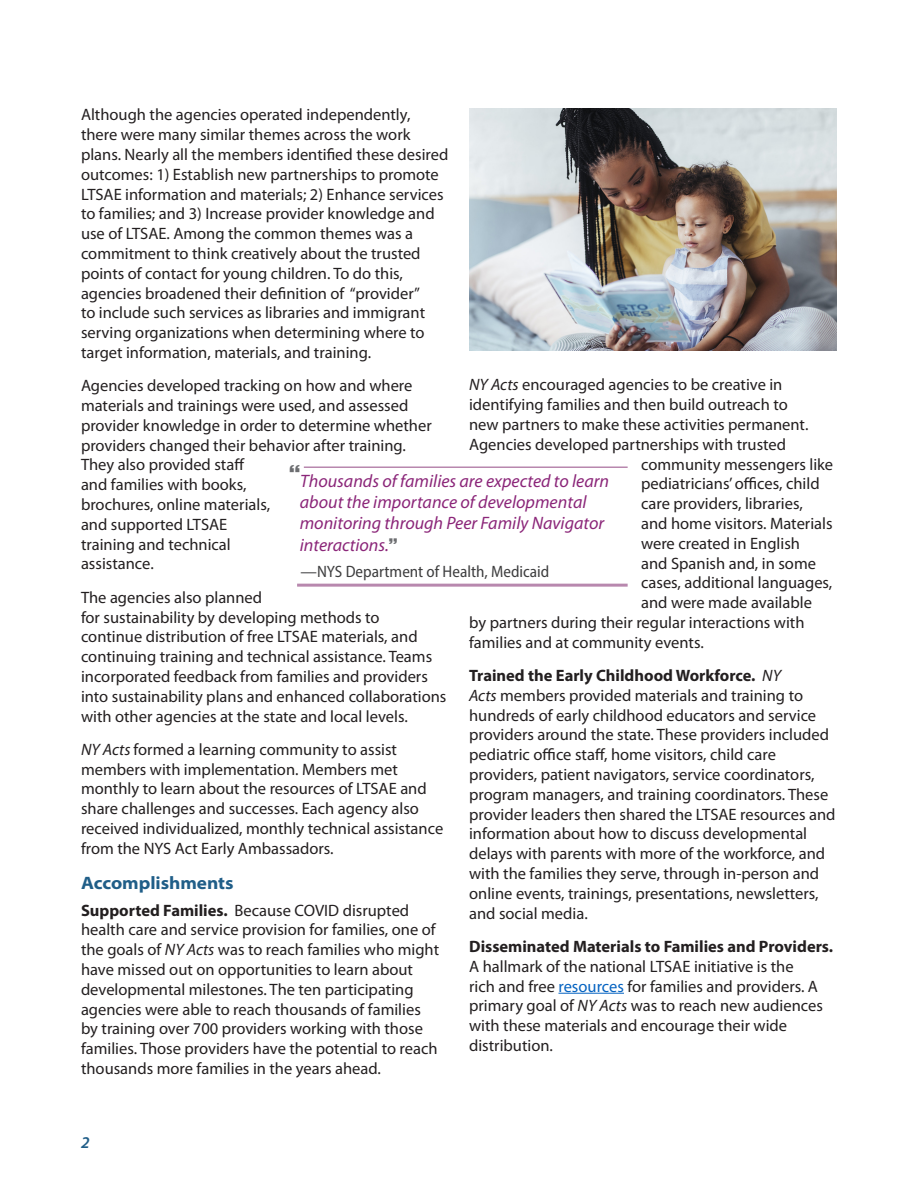
<style>
.page{position:relative;width:918px;height:1188px;background:#fff}
.page>*{position:absolute;margin:0;border:0;box-sizing:border-box;transform-origin:0 0}
.t1{font:italic 18px/21.1px "Myriad Pro";color:#8b2679}
.t2{font:700 semi-expanded 18px "Myriad Pro";letter-spacing:-.005em;color:#205e88}
.t3{font:16.5px/19.8px "Myriad Pro";color:#231f20}
.t4{font:semi-condensed 16.5px "Myriad Pro";color:#3e3e3f}
.t5{font:italic 600 16.5px "Myriad Pro";color:#205e88}
.s1{font-style:italic}
.s2{font-weight:700}
.s3{color:#0563c1}
.s4{font-stretch:normal}
</style>
<div class="page">
<img style="left:469px;top:108px;width:368px;height:243px">
<hr style="left:304px;top:466px;width:324px;height:2px;background:#b888ae">
<hr style="left:297px;top:584px;width:331px;height:3px;background:#b888ae">
<hr style="left:558px;top:993px;width:66px;height:1px;background:#0563c1">
<p class="t3" style="left:81px;top:105px;width:369px">Although the agencies operated independently, there were many similar themes across the work plans. Nearly all the members identified these desired outcomes: 1) Establish new partnerships to promote LTSAE information and materials; 2) Enhance services to families; and 3) Increase provider knowledge and use of LTSAE. Among the common themes was a commitment to think creatively about the trusted points of contact for young children. To do this, agencies broadened their definition of “provider”<br>to include such services as libraries and immigrant serving organizations when determining where to target information, materials, and training.</p>
<p class="t3" style="left:81px;top:376px;width:352px">Agencies developed tracking on how and where materials and trainings were used, and assessed provider knowledge in order to determine whether providers changed their behavior after training.<br>They also provided staff<br>and families with books,<br>brochures, online materials,<br>and supported LTSAE<br>training and technical<br>assistance.</p>
<p class="t3" style="left:81px;top:587px;width:367px">The agencies also planned<br>for sustainability by developing methods to<br>continue distribution of free LTSAE materials, and continuing training and technical assistance. Teams incorporated feedback from families and providers into sustainability plans and enhanced collaborations with other agencies at the state and local levels.</p>
<p class="t3" style="left:81px;top:739px;width:364px"><span class="s1">NY Acts</span> formed a learning community to assist members with implementation. Members met monthly to learn about the resources of LTSAE and share challenges and successes. Each agency also received individualized, monthly technical assistance from the NYS Act Early Ambassadors.</p>
<p class="t2" style="left:81px;top:871px;width:154px">Accomplishments</p>
<p class="t3" style="left:81px;top:900px;width:360px"><span class="s2">Supported Families.</span> Because COVID disrupted health care and service provision for families, one of the goals of <span class="s1">NY Acts</span> was to reach families who might have missed out on opportunities to learn about developmental milestones. The ten participating agencies were able to reach thousands of families by training over 700 providers working with those families. Those providers have the potential to reach thousands more families in the years ahead.</p>
<p class="t3" style="left:469px;top:375px;width:315px"><span class="s1">NY Acts</span> encouraged agencies to be creative in</p>
<p class="t3" style="left:469px;top:394px;width:320px">identifying families and then build outreach to</p>
<p class="t3" style="left:469px;top:414px;width:341px">new partners to make these activities permanent.</p>
<p class="t3" style="left:469px;top:434px;width:319px">Agencies developed partnerships with trusted</p>
<p class="t3" style="left:641px;top:454px;width:194px">community messengers like</p>
<p class="t3" style="left:641px;top:474px;width:180px">pediatricians’ offices, child</p>
<p class="t3" style="left:641px;top:493px;width:163px">care providers, libraries,</p>
<p class="t3" style="left:641px;top:513px;width:193px">and home visitors. Materials</p>
<p class="t3" style="left:641px;top:533px;width:160px">were created in English</p>
<p class="t3" style="left:641px;top:553px;width:176px">and Spanish and, in some</p>
<p class="t3" style="left:641px;top:573px;width:193px">cases, additional languages,</p>
<p class="t3" style="left:641px;top:592px;width:172px">and were made available</p>
<p class="t3" style="left:469px;top:612px;width:337px">by partners during their regular interactions with</p>
<p class="t3" style="left:469px;top:632px;width:236px">families and at community events.</p>
<p class="t3" style="left:469px;top:665px;width:368px"><span class="s2">Trained the Early Childhood Workforce.</span> <span class="s1">NY<br>Acts</span> members provided materials and training to hundreds of early childhood educators and service providers around the state. These providers included pediatric office staff, home visitors, child care providers, patient navigators, service coordinators, program managers, and training coordinators. These provider leaders then shared the LTSAE resources and information about how to discuss developmental delays with parents with more of the workforce, and with the families they serve, through in-person and online events, trainings, presentations, newsletters, and social media.</p>
<p class="t3" style="left:469px;top:936px;width:366px"><span class="s2">Disseminated Materials to Families and Providers.<br></span>A hallmark of the national LTSAE initiative is the<br>rich and free <span class="s3">resources</span> for families and providers. A primary goal of <span class="s1">NY Acts</span> was to reach new audiences with these materials and encourage their wide distribution.</p>
<p class="t1" style="left:300px;top:471px;width:311px">Thousands of families are expected to learn about the importance of developmental monitoring through Peer Family Navigator interactions.</p>
<p class="t4" style="left:301px;top:561px;width:250px"><span class="s4">—</span>NYS Department of Health, Medicaid</p>
<p class="t5" style="left:81px;top:1132px;width:10px">2</p>
</div>
